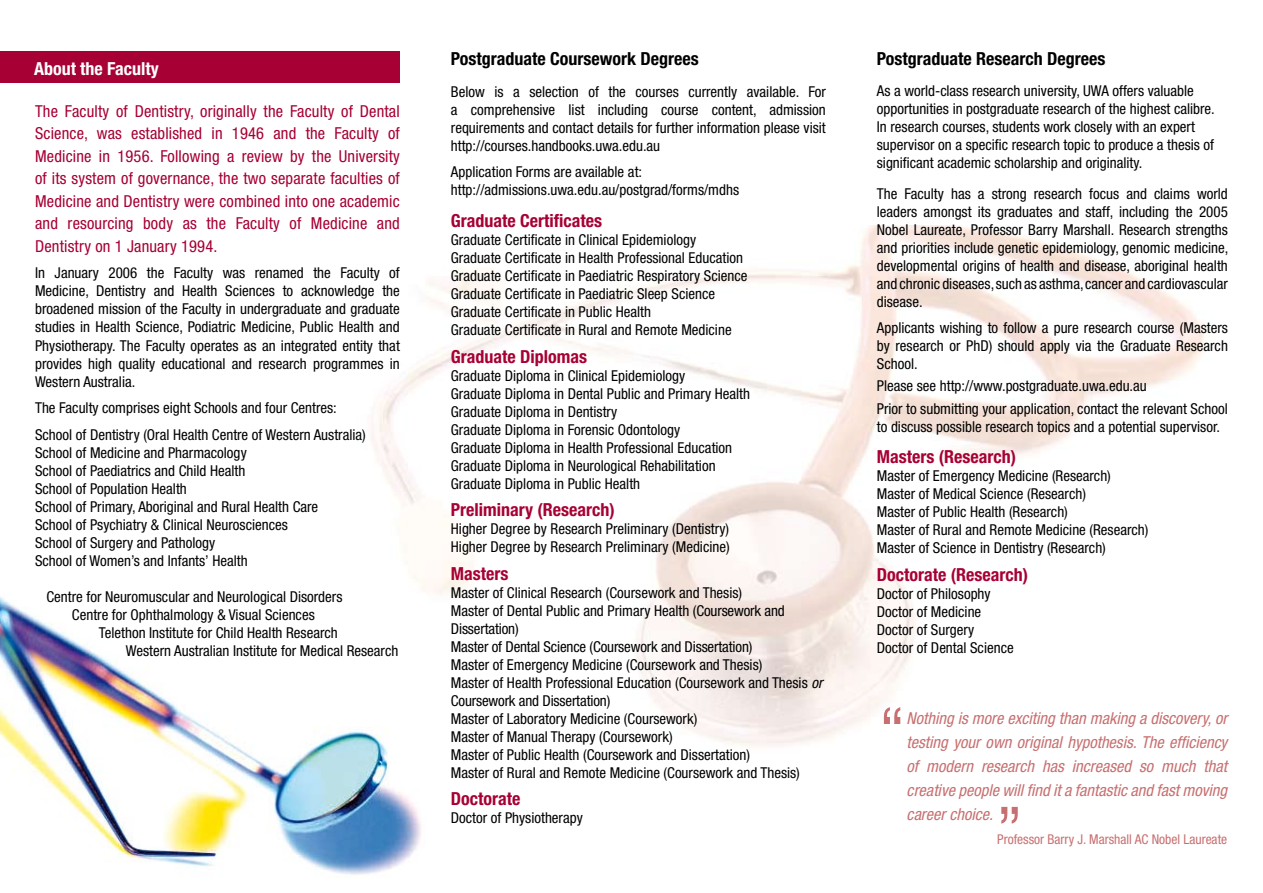
<style>
.page{position:relative;width:1263px;height:893px;background:#fff}
.page>*{position:absolute;margin:0;border:0;box-sizing:border-box;transform-origin:0 0}
.t1{font:condensed 66px "Helvetica Neue";color:#c87071}
.t2{font:700 condensed 18px "Helvetica Neue";color:#a70034}
.t3{font:700 condensed 18px "Helvetica Neue";color:#000}
.t4{font:700 condensed 18px "Helvetica Neue";color:#fff}
.t5{font:condensed 16.5px/22.5px "Helvetica Neue";letter-spacing:.01em;color:#a70034;text-align:justify}
.t6{font:italic condensed 16.5px/24px "Helvetica Neue";color:#c87071;text-align:justify}
.t7{font:condensed 15px/18px "Helvetica Neue";color:#000}
.t8{font:condensed 13.5px "Helvetica Neue";color:#c87071}
.s1{font-style:italic}
</style>
<div class="page">
<img style="left:371px;top:225px;width:834px;height:521px">
<img style="left:0;top:594px;width:425px;height:281px">
<div style="left:0;top:51px;width:400px;height:32px;background:#a70034"></div>
<p class="t4" style="left:34px;top:57px;width:126px">About the Faculty</p>
<p class="t5" style="left:35px;top:100px;width:366px">The Faculty of Dentistry, originally the Faculty of Dental Science, was established in 1946 and the Faculty of Medicine in 1956. Following a review by the University of its system of governance, the two separate faculties of Medicine and Dentistry were combined into one academic and resourcing body as the Faculty of Medicine and Dentistry on 1 January 1994.</p>
<p class="t7" style="left:35px;top:264px;width:366px;text-align:justify">In January 2006 the Faculty was renamed the Faculty of Medicine, Dentistry and Health Sciences to acknowledge the broadened mission of the Faculty in undergraduate and graduate studies in Health Science, Podiatric Medicine, Public Health and Physiotherapy. The Faculty operates as an integrated entity that provides high quality educational and research programmes in Western Australia.</p>
<p class="t7" style="left:35px;top:394px;width:332px;line-height:26.5px">The Faculty comprises eight Schools and four Centres:<br>School of Dentistry (Oral Health Centre of Western Australia)</p>
<p class="t7" style="left:35px;top:443px;width:285px">School of Medicine and Pharmacology<br>School of Paediatrics and Child Health<br>School of Population Health<br>School of Primary, Aboriginal and Rural Health Care School of Psychiatry &amp; Clinical Neurosciences School of Surgery and Pathology<br>School of Women’s and Infants’ Health</p>
<p class="t7" style="left:46px;top:587px;width:297px;text-align:center">Centre for Neuromuscular and Neurological Disorders<br>Centre for Ophthalmology &amp; Visual Sciences</p>
<p class="t7" style="left:126px;top:623px;width:274px;text-indent:-27px">Telethon Institute for Child Health Research<br>Western Australian Institute for Medical Research</p>
<p class="t3" style="left:451px;top:48px;width:249px">Postgraduate Coursework Degrees</p>
<p class="t3" style="left:877px;top:48px;width:230px">Postgraduate Research Degrees</p>
<p class="t7" style="left:877px;top:81px;width:339px">As a world-class research university, UWA offers valuable opportunities in postgraduate research of the highest calibre.<br>In research courses, students work closely with an expert supervisor on a specific research topic to produce a thesis of significant academic scholarship and originality.</p>
<p class="t7" style="left:877px;top:184px;width:353px;text-align:justify">The Faculty has a strong research focus and claims world leaders amongst its graduates and staff, including the 2005<br>Nobel Laureate, Professor Barry Marshall. Research strengths and priorities include genetic epidemiology, genomic medicine, developmental origins of health and disease, aboriginal health and chronic diseases, such as asthma, cancer and cardiovascular disease.</p>
<p class="t7" style="left:877px;top:319px;width:353px;text-align:justify">Applicants wishing to follow a pure research course (Masters by research or PhD) should apply via the Graduate Research School.</p>
<p class="t7" style="left:877px;top:375px;width:352px;line-height:22.2px">Please see http://www.postgraduate.uwa.edu.au<br>Prior to submitting your application, contact the relevant School</p>
<p class="t7" style="left:877px;top:417px;width:345px">to discuss possible research topics and a potential supervisor.</p>
<p class="t2" style="left:877px;top:446px;width:141px">Masters (Research)</p>
<p class="t7" style="left:877px;top:467px;width:273px">Master of Emergency Medicine (Research)<br>Master of Medical Science (Research)<br>Master of Public Health (Research)<br>Master of Rural and Remote Medicine (Research)<br>Master of Science in Dentistry (Research)</p>
<p class="t2" style="left:877px;top:564px;width:153px">Doctorate (Research)</p>
<p class="t7" style="left:877px;top:584px;width:138px">Doctor of Philosophy<br>Doctor of Medicine<br>Doctor of Surgery<br>Doctor of Dental Science</p>
<p class="t7" style="left:451px;top:82px;width:376px;text-align:justify">Below is a selection of the courses currently available. For a comprehensive list including course content, admission requirements and contact details for further information please visit http://courses.handbooks.uwa.edu.au</p>
<p class="t7" style="left:451px;top:163px;width:290px">Application Forms are available at: http://admissions.uwa.edu.au/postgrad/forms/mdhs</p>
<p class="t2" style="left:451px;top:210px;width:153px">Graduate Certificates</p>
<p class="t7" style="left:451px;top:231px;width:298px">Graduate Certificate in Clinical Epidemiology Graduate Certificate in Health Professional Education Graduate Certificate in Paediatric Respiratory Science Graduate Certificate in Paediatric Sleep Science Graduate Certificate in Public Health<br>Graduate Certificate in Rural and Remote Medicine</p>
<p class="t2" style="left:451px;top:345px;width:138px">Graduate Diplomas</p>
<p class="t7" style="left:451px;top:366px;width:301px">Graduate Diploma in Clinical Epidemiology<br>Graduate Diploma in Dental Public and Primary Health Graduate Diploma in Dentistry<br>Graduate Diploma in Forensic Odontology<br>Graduate Diploma in Health Professional Education Graduate Diploma in Neurological Rehabilitation Graduate Diploma in Public Health</p>
<p class="t2" style="left:451px;top:499px;width:165px">Preliminary (Research)</p>
<p class="t7" style="left:451px;top:520px;width:280px">Higher Degree by Research Preliminary (Dentistry)<br>Higher Degree by Research Preliminary (Medicine)</p>
<p class="t2" style="left:451px;top:562px;width:59px">Masters</p>
<p class="t7" style="left:451px;top:583px;width:373px">Master of Clinical Research (Coursework and Thesis)<br>Master of Dental Public and Primary Health (Coursework and Dissertation)<br>Master of Dental Science (Coursework and Dissertation)<br>Master of Emergency Medicine (Coursework and Thesis)<br>Master of Health Professional Education (Coursework and Thesis <span class="s1">or </span>Coursework and Dissertation)<br>Master of Laboratory Medicine (Coursework)<br>Master of Manual Therapy (Coursework)<br>Master of Public Health (Coursework and Dissertation)<br>Master of Rural and Remote Medicine (Coursework and Thesis)</p>
<p class="t2" style="left:451px;top:788px;width:71px">Doctorate</p>
<p class="t7" style="left:451px;top:809px;width:133px">Doctor of Physiotherapy</p>
<h1 class="t1" style="left:879px;top:693px;width:28px">“</h1>
<p class="t6" style="left:907px;top:706px;width:322px">Nothing is more exciting than making a discovery, or testing your own original hypothesis. The efficiency of modern research has increased so much that creative people will find it a fantastic and fast moving career choice.</p>
<p class="t8" style="left:997px;top:832px;width:231px">Professor Barry J. Marshall AC Nobel Laureate</p>
<h1 class="t1" style="left:996px;top:792px;width:28px">”</h1>
</div>
